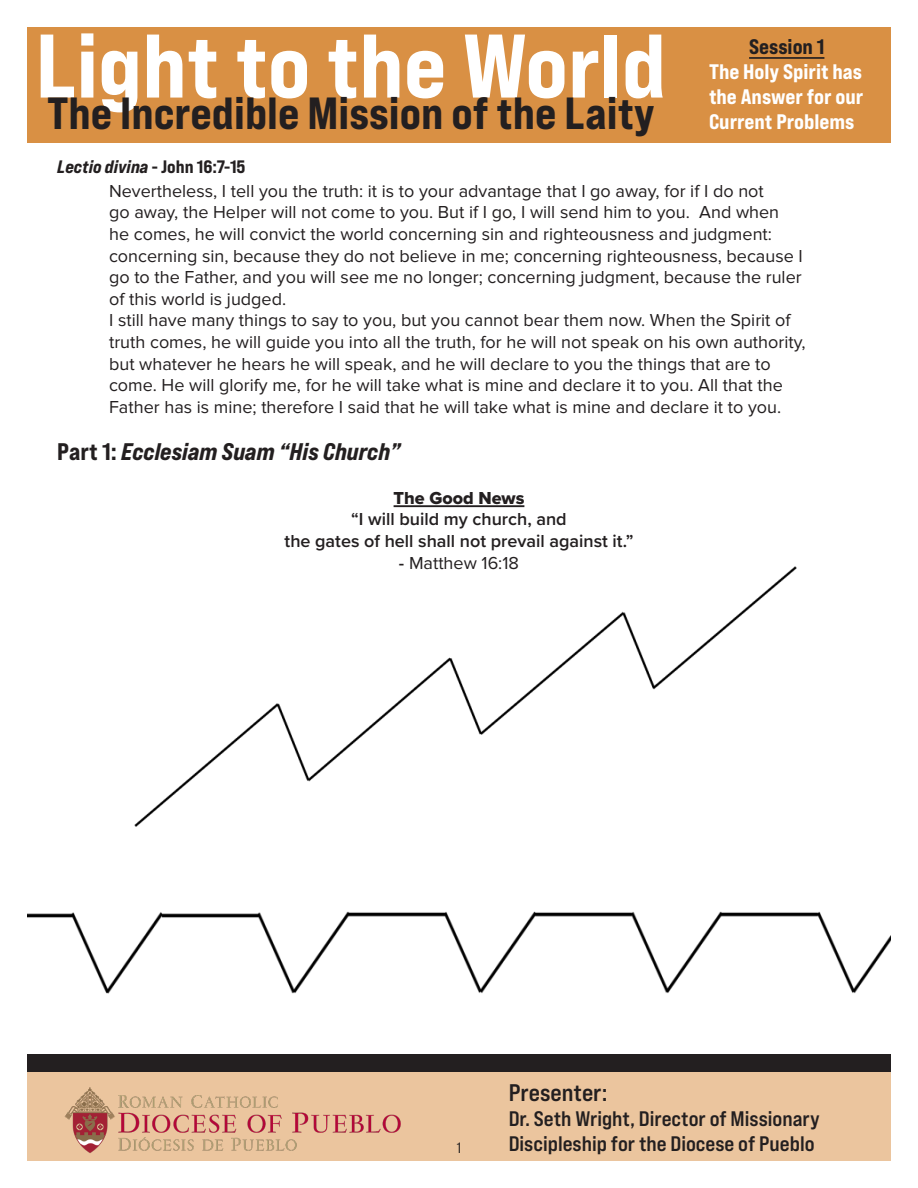
<style>
.page{position:relative;width:918px;height:1188px;background:#fff}
.page>*{position:absolute;margin:0;border:0;box-sizing:border-box;transform-origin:0 0}
.t1{font:800 expanded 90px "Bebas Neue Pro";color:#fff}
.t2{font:800 expanded 45px "Bebas Neue Pro";color:#231f20}
.t3{font:24px "Bebas Neue Pro Expanded Extra Bold It";color:#231f20}
.t4{font:700 expanded 24px "Bebas Neue Pro";color:#231f20}
.t5{font:700 expanded 21px/25.2px "Bebas Neue Pro";color:#231f20}
.t6{font:800 expanded 21px/25.2px "Bebas Neue Pro";color:#fff;text-align:justify}
.t7{font:800 expanded 21px "Bebas Neue Pro";color:#231f20}
.t8{font:18px/21.6px "Proxima Nova";color:#231f20}
.t9{font:600 18px "Proxima Nova";color:#231f20}
.t10{font:18px "Bebas Neue Pro Expanded Extra Bold It";color:#231f20}
.t11{font:18px "Proxima Nova Extrabld";color:#231f20}
.t12{font:15px "Bebas Neue Pro";color:#231f20}
.s1{font-family:"Bebas Neue Pro";font-weight:800;font-stretch:expanded}
.s2{font-weight:600}
</style>
<div class="page">
<div style="left:27px;top:1072px;width:864px;height:89px;background:#ebc59e"></div>
<div style="left:27px;top:27px;width:864px;height:115px;background:#d99044"></div>
<hr style="left:394px;top:505px;width:130px;height:2px;background:#231f20">
<div style="left:27px;top:1055px;width:864px;height:17px;background:#231f20"></div>
<img style="left:64px;top:1087px;width:337px;height:66px">
<hr style="left:749px;top:57px;width:75px;height:2px;background:#231f20">
<img style="left:135px;top:566px;width:661px;height:260px">
<img style="left:27px;top:911px;width:864px;height:83px">
<p class="t1" style="left:36px;top:10px;width:632px">Light to the World</p>
<p class="t2" style="left:47px;top:85px;width:609px">The Incredible Mission of the Laity</p>
<p class="t10" style="left:57px;top:156px;width:190px">Lectio divina <span class="s1">- John 16:7-15</span></p>
<p class="t7" style="left:749px;top:33px;width:77px">Session 1</p>
<p class="t6" style="left:709px;top:59px;width:156px">The Holy Spirit has the Answer for our Current Problems</p>
<p class="t8" style="left:109px;top:180px;width:695px">Nevertheless, I tell you the truth: it is to your advantage that I go away, for if I do not<br>go away, the Helper will not come to you. But if I go, I will send him to you. And when he comes, he will convict the world concerning sin and righteousness and judgment: concerning sin, because they do not believe in me; concerning righteousness, because I go to the Father, and you will see me no longer; concerning judgment, because the ruler of this world is judged.</p>
<p class="t8" style="left:109px;top:310px;width:698px">I still have many things to say to you, but you cannot bear them now. When the Spirit of truth comes, he will guide you into all the truth, for he will not speak on his own authority, but whatever he hears he will speak, and he will declare to you the things that are to come. He will glorify me, for he will take what is mine and declare it to you. All that the Father has is mine; therefore I said that he will take what is mine and declare it to you.</p>
<p class="t3" style="left:57px;top:436px;width:345px"><span class="s1">Part 1:</span> Ecclesiam Suam “His Church”</p>
<p class="t11" style="left:394px;top:484px;width:132px">The Good News</p>
<p class="t9" style="left:351px;top:506px;width:217px">“I will build my church, and</p>
<p class="t9" style="left:285px;top:528px;width:350px">the gates of hell shall not prevail against it.”</p>
<p class="t8" style="left:399px;top:552px;width:122px"><span class="s2">-</span> Matthew 16:18</p>
<p class="t12" style="left:457px;top:1139px;width:6px">1</p>
<p class="t4" style="left:509px;top:1078px;width:101px">Presenter:</p>
<p class="t5" style="left:509px;top:1106px;width:313px">Dr. Seth Wright, Director of Missionary<br>Discipleship for the Diocese of Pueblo</p>
</div>
